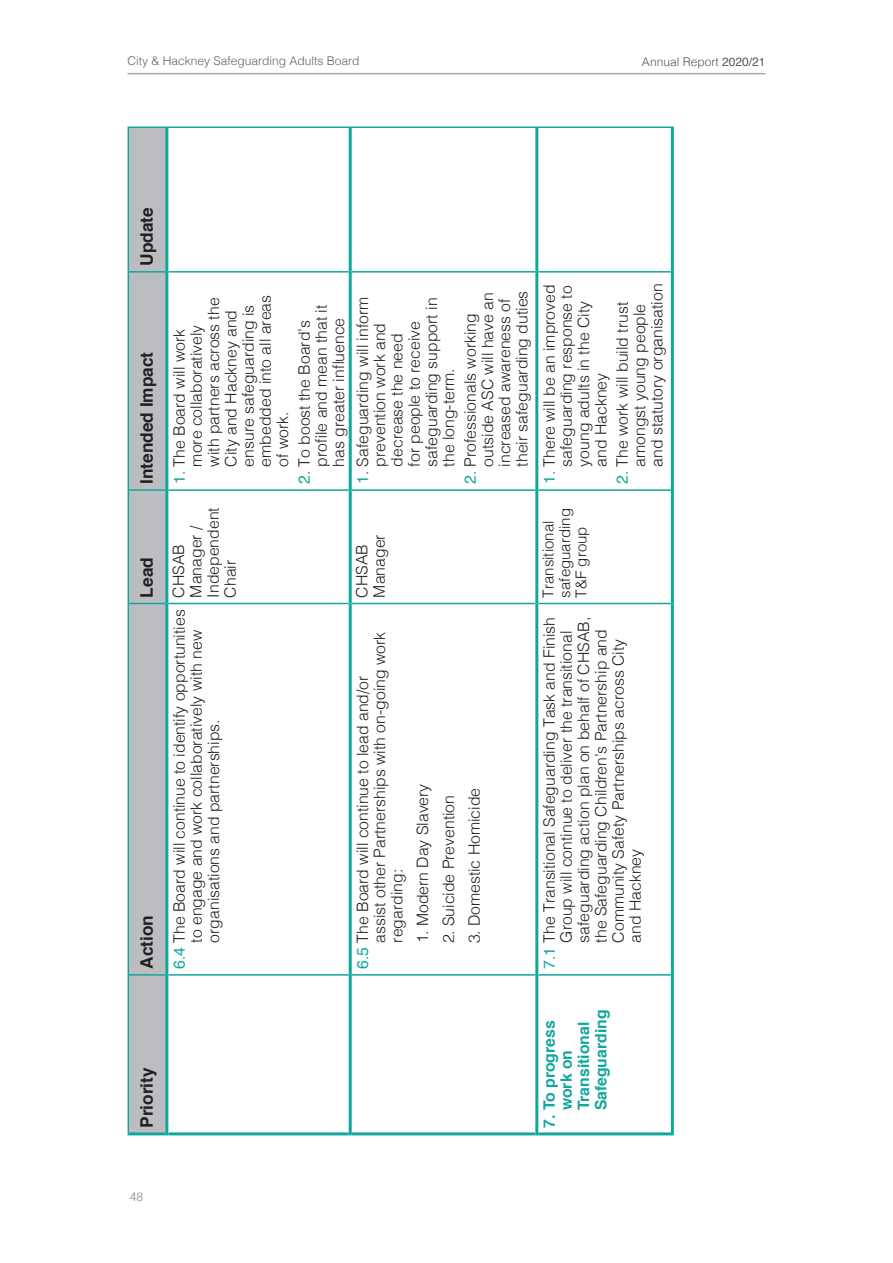
<style>
.page{position:relative;width:893px;height:1263px;background:#fff}
.page>*{position:absolute;margin:0;border:0;box-sizing:border-box;transform-origin:0 0}
.t1{font:700 17.25px "Helvetica";color:#231f20}
.Table_text{font:300 15.75px/17.2px "Helvetica";color:#231f20}
.Table_text-2{font:700 15.75px/17.2px "Helvetica";color:#12a79d}
.Table_text-3{font:300 15px/16.5px "Helvetica";color:#231f20}
.t2{font:300 12px "Helvetica";color:#636366}
.t3{font:300 12px "Helvetica";color:#57585a}
.t4{font:300 12px "Helvetica";color:#808285}
.s1{font-weight:400}
.s2{font-weight:400;color:#12a79d}
</style>
<div class="page">
<hr style="left:128px;top:73px;width:637px;height:1px;background:#a8a9ad">
<svg style="left:129px;top:128px;width:36px;height:1004px"></svg>
<hr style="left:168px;top:1132px;width:181px;height:3px;background:#12a79d">
<hr style="left:352px;top:1132px;width:183px;height:3px;background:#12a79d">
<hr style="left:168px;top:974px;width:181px;height:2px;background:#12a79d">
<hr style="left:168px;top:603px;width:181px;height:1px;background:#12a79d">
<hr style="left:168px;top:489px;width:181px;height:2px;background:#12a79d">
<hr style="left:168px;top:271px;width:181px;height:2px;background:#12a79d">
<hr style="left:167px;top:126px;width:183px;height:2px;background:#12a79d">
<hr style="left:352px;top:974px;width:183px;height:2px;background:#12a79d">
<hr style="left:352px;top:603px;width:183px;height:1px;background:#12a79d">
<hr style="left:352px;top:489px;width:183px;height:2px;background:#12a79d">
<hr style="left:352px;top:271px;width:183px;height:2px;background:#12a79d">
<hr style="left:350px;top:126px;width:187px;height:2px;background:#12a79d">
<hr style="left:128px;top:975px;width:1px;height:160px;background:#12a79d">
<hr style="left:128px;top:603px;width:1px;height:372px;background:#12a79d">
<hr style="left:129px;top:974px;width:36px;height:2px;background:#12a79d">
<hr style="left:128px;top:490px;width:1px;height:113px;background:#12a79d">
<hr style="left:129px;top:603px;width:36px;height:1px;background:#12a79d">
<hr style="left:128px;top:272px;width:1px;height:218px;background:#12a79d">
<hr style="left:129px;top:489px;width:36px;height:2px;background:#12a79d">
<hr style="left:128px;top:126px;width:1px;height:146px;background:#12a79d">
<hr style="left:129px;top:271px;width:36px;height:2px;background:#12a79d">
<hr style="left:129px;top:126px;width:38px;height:2px;background:#12a79d">
<hr style="left:129px;top:1132px;width:36px;height:3px;background:#12a79d">
<hr style="left:165px;top:975px;width:3px;height:160px;background:#12a79d">
<hr style="left:165px;top:603px;width:3px;height:372px;background:#12a79d">
<hr style="left:165px;top:490px;width:3px;height:113px;background:#12a79d">
<hr style="left:165px;top:272px;width:3px;height:218px;background:#12a79d">
<hr style="left:165px;top:128px;width:3px;height:144px;background:#12a79d">
<hr style="left:349px;top:975px;width:3px;height:160px;background:#12a79d">
<hr style="left:349px;top:603px;width:3px;height:372px;background:#12a79d">
<hr style="left:349px;top:490px;width:3px;height:113px;background:#12a79d">
<hr style="left:349px;top:272px;width:3px;height:218px;background:#12a79d">
<hr style="left:349px;top:128px;width:3px;height:144px;background:#12a79d">
<hr style="left:535px;top:975px;width:3px;height:160px;background:#12a79d">
<hr style="left:535px;top:603px;width:3px;height:372px;background:#12a79d">
<hr style="left:535px;top:490px;width:3px;height:113px;background:#12a79d">
<hr style="left:535px;top:272px;width:3px;height:218px;background:#12a79d">
<hr style="left:535px;top:128px;width:3px;height:144px;background:#12a79d">
<hr style="left:538px;top:1132px;width:133px;height:3px;background:#12a79d">
<hr style="left:538px;top:974px;width:133px;height:2px;background:#12a79d">
<hr style="left:538px;top:603px;width:133px;height:1px;background:#12a79d">
<hr style="left:538px;top:489px;width:133px;height:2px;background:#12a79d">
<hr style="left:538px;top:271px;width:133px;height:2px;background:#12a79d">
<hr style="left:537px;top:126px;width:134px;height:2px;background:#12a79d">
<hr style="left:671px;top:975px;width:3px;height:160px;background:#12a79d">
<hr style="left:671px;top:603px;width:3px;height:372px;background:#12a79d">
<hr style="left:671px;top:490px;width:3px;height:113px;background:#12a79d">
<hr style="left:671px;top:272px;width:3px;height:218px;background:#12a79d">
<hr style="left:671px;top:126px;width:3px;height:146px;background:#12a79d">
<p class="t2" style="left:128px;top:51px;width:234px">City &amp; Hackney Safeguarding Adults Board</p>
<p class="t3" style="left:642px;top:51px;width:125px">Annual Report <span class="s1">2020/21</span></p>
<p class="t1" style="left:133px;top:266px;width:60px;rotate:-90deg">Update</p>
<p class="t1" style="left:133px;top:484px;width:134px;rotate:-90deg">Intended Impact</p>
<p class="t1" style="left:133px;top:597px;width:42px;rotate:-90deg">Lead</p>
<p class="t1" style="left:133px;top:969px;width:55px;rotate:-90deg">Action</p>
<p class="Table_text" style="left:169px;top:467px;width:173px;text-indent:-18px;rotate:-90deg"><span class="s2">1.</span> The Board will work more collaboratively with partners across the<br>City and Hackney and ensure safeguarding is embedded into all areas of work.</p>
<p class="Table_text" style="left:294px;top:467px;width:163px;text-indent:-18px;rotate:-90deg"><span class="s2">2.</span> To boost the Board’s profile and mean that it has greater influence</p>
<p class="Table_text" style="left:353px;top:467px;width:171px;text-indent:-18px;rotate:-90deg"><span class="s2">1.</span> Safeguarding will inform prevention work and decrease the need<br>for people to receive safeguarding support in the long-term.</p>
<p class="Table_text" style="left:460px;top:467px;width:177px;text-indent:-18px;rotate:-90deg"><span class="s2">2.</span> Professionals working outside ASC will have an increased awareness of their safeguarding duties</p>
<p class="Table_text" style="left:169px;top:597px;width:92px;rotate:-90deg">CHSAB<br>Manager /<br>Independent<br>Chair</p>
<p class="Table_text" style="left:169px;top:942px;width:335px;text-indent:-26px;rotate:-90deg"><span class="s2">6.4</span> The Board will continue to identify opportunities to engage and work collaboratively with new organisations and partnerships.</p>
<p class="Table_text" style="left:352px;top:597px;width:65px;rotate:-90deg">CHSAB<br>Manager</p>
<p class="Table_text" style="left:353px;top:942px;width:312px;text-indent:-26px;rotate:-90deg"><span class="s2">6.5</span> The Board will continue to lead and/or assist other Partnerships with on-going work regarding:</p>
<p class="Table_text" style="left:413px;top:943px;width:161px;rotate:-90deg">1. Modern Day Slavery</p>
<p class="Table_text" style="left:439px;top:943px;width:150px;rotate:-90deg">2. Suicide Prevention</p>
<p class="Table_text" style="left:464px;top:943px;width:157px;rotate:-90deg">3. Domestic Homicide</p>
<p class="Table_text" style="left:539px;top:467px;width:184px;text-indent:-18px;rotate:-90deg"><span class="s2">1.</span> There will be an improved safeguarding response to young adults in the City and Hackney</p>
<p class="Table_text" style="left:613px;top:467px;width:184px;text-indent:-18px;rotate:-90deg"><span class="s2">2.</span> The work will build trust amongst young people and statutory organisation</p>
<p class="Table_text-3" style="left:539px;top:597px;width:91px;rotate:-90deg">Transitional safeguarding<br>T&amp;F group</p>
<p class="Table_text" style="left:539px;top:942px;width:327px;text-indent:-26px;rotate:-90deg"><span class="s2">7.1</span> The Transitional Safeguarding Task and Finish Group will continue to deliver the transitional safeguarding action plan on behalf of CHSAB, the Safeguarding Children’s Partnership and Community Safety Partnerships across City and Hackney</p>
<p class="t1" style="left:133px;top:1128px;width:62px;rotate:-90deg">Priority</p>
<p class="Table_text-2" style="left:541px;top:1110px;width:102px;text-indent:-18px;rotate:-90deg">7. To progress work on<br>Transitional<br>Safeguarding</p>
<p class="t4" style="left:130px;top:1187px;width:15px">48</p>
</div>
